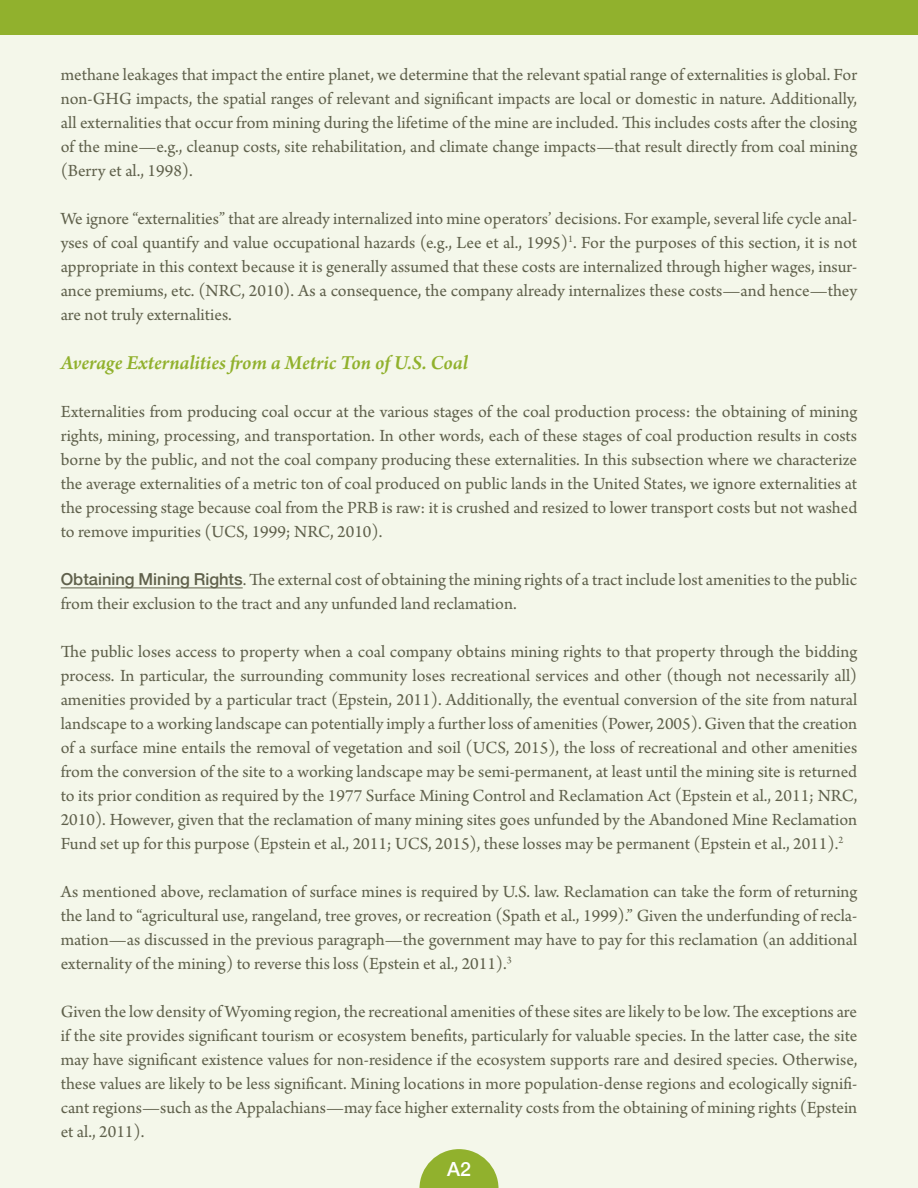
<style>
.page{position:relative;width:918px;height:1188px;background:#f4f7ea}
.page>*{position:absolute;margin:0;border:0;box-sizing:border-box;transform-origin:0 0}
.t1{font:italic 600 21px "Arno Pro";letter-spacing:-.005em;color:#91b12d}
.t2{font:500 19.5px "Helvetica Neue";color:#fff}
.t3{font:18px/24px "Arno Pro";color:#5f604b;text-align:justify}
.s1{font-family:"Helvetica Neue";font-weight:500;font-size:16.5px}
</style>
<div class="page">
<svg style="left:419px;top:1149px;width:80px;height:39px"></svg>
<div style="left:0;top:0;width:918px;height:35px;background:#91b12d"></div>
<hr style="left:61px;top:588px;width:182px;height:1px;background:#5f604b">
<p class="t3" style="left:61px;top:63px;width:798px">methane leakages that impact the entire planet, we determine that the relevant spatial range of externalities is global. For non-GHG impacts, the spatial ranges of relevant and significant impacts are local or domestic in nature. Additionally, all externalities that occur from mining during the lifetime of the mine are included. This includes costs after the closing of the mine—e.g., cleanup costs, site rehabilitation, and climate change impacts—that result directly from coal mining (Berry et al., 1998).</p>
<p class="t3" style="left:61px;top:207px;width:799px">We ignore “externalities” that are already internalized into mine operators’ decisions. For example, several life cycle anal&shy;yses of coal quantify and value occupational hazards (e.g., Lee et al., 1995)<sup>1</sup>. For the purposes of this section, it is not appropriate in this context because it is generally assumed that these costs are internalized through higher wages, insur&shy;ance premiums, etc. (NRC, 2010). As a consequence, the company already internalizes these costs—and hence—they are not truly externalities.</p>
<p class="t1" style="left:61px;top:350px;width:409px">Average Externalities from a Metric Ton of U.S. Coal</p>
<p class="t3" style="left:61px;top:400px;width:798px">Externalities from producing coal occur at the various stages of the coal production process: the obtaining of mining rights, mining, processing, and transportation. In other words, each of these stages of coal production results in costs borne by the public, and not the coal company producing these externalities. In this subsection where we characterize the average externalities of a metric ton of coal produced on public lands in the United States, we ignore externalities at the processing stage because coal from the PRB is raw: it is crushed and resized to lower transport costs but not washed to remove impurities (UCS, 1999; NRC, 2010).</p>
<p class="t3" style="left:61px;top:568px;width:798px"><span class="s1">Obtaining Mining Rights</span>. The external cost of obtaining the mining rights of a tract include lost amenities to the public from their exclusion to the tract and any unfunded land reclamation.</p>
<p class="t3" style="left:61px;top:640px;width:798px">The public loses access to property when a coal company obtains mining rights to that property through the bidding process. In particular, the surrounding community loses recreational services and other (though not necessarily all) amenities provided by a particular tract (Epstein, 2011). Additionally, the eventual conversion of the site from natural landscape to a working landscape can potentially imply a further loss of amenities (Power, 2005). Given that the creation of a surface mine entails the removal of vegetation and soil (UCS, 2015), the loss of recreational and other amenities from the conversion of the site to a working landscape may be semi-permanent, at least until the mining site is returned to its prior condition as required by the 1977 Surface Mining Control and Reclamation Act (Epstein et al., 2011; NRC, 2010). However, given that the reclamation of many mining sites goes unfunded by the Abandoned Mine Reclamation Fund set up for this purpose (Epstein et al., 2011; UCS, 2015), these losses may be permanent (Epstein et al., 2011).<sup>2</sup></p>
<p class="t3" style="left:61px;top:880px;width:798px">As mentioned above, reclamation of surface mines is required by U.S. law. Reclamation can take the form of returning the land to “agricultural use, rangeland, tree groves, or recreation (Spath et al., 1999).” Given the underfunding of recla&shy;mation—as discussed in the previous paragraph—the government may have to pay for this reclamation (an additional externality of the mining) to reverse this loss (Epstein et al., 2011).<sup>3</sup></p>
<p class="t3" style="left:61px;top:1000px;width:798px">Given the low density of Wyoming region, the recreational amenities of these sites are likely to be low. The exceptions are if the site provides significant tourism or ecosystem benefits, particularly for valuable species. In the latter case, the site may have significant existence values for non-residence if the ecosystem supports rare and desired species. Otherwise, these values are likely to be less significant. Mining locations in more population-dense regions and ecologically signifi&shy;cant regions—such as the Appalachians—may face higher externality costs from the obtaining of mining rights (Epstein et al., 2011).</p>
<p class="t2" style="left:447px;top:1154px;width:25px">A2</p>
</div>
